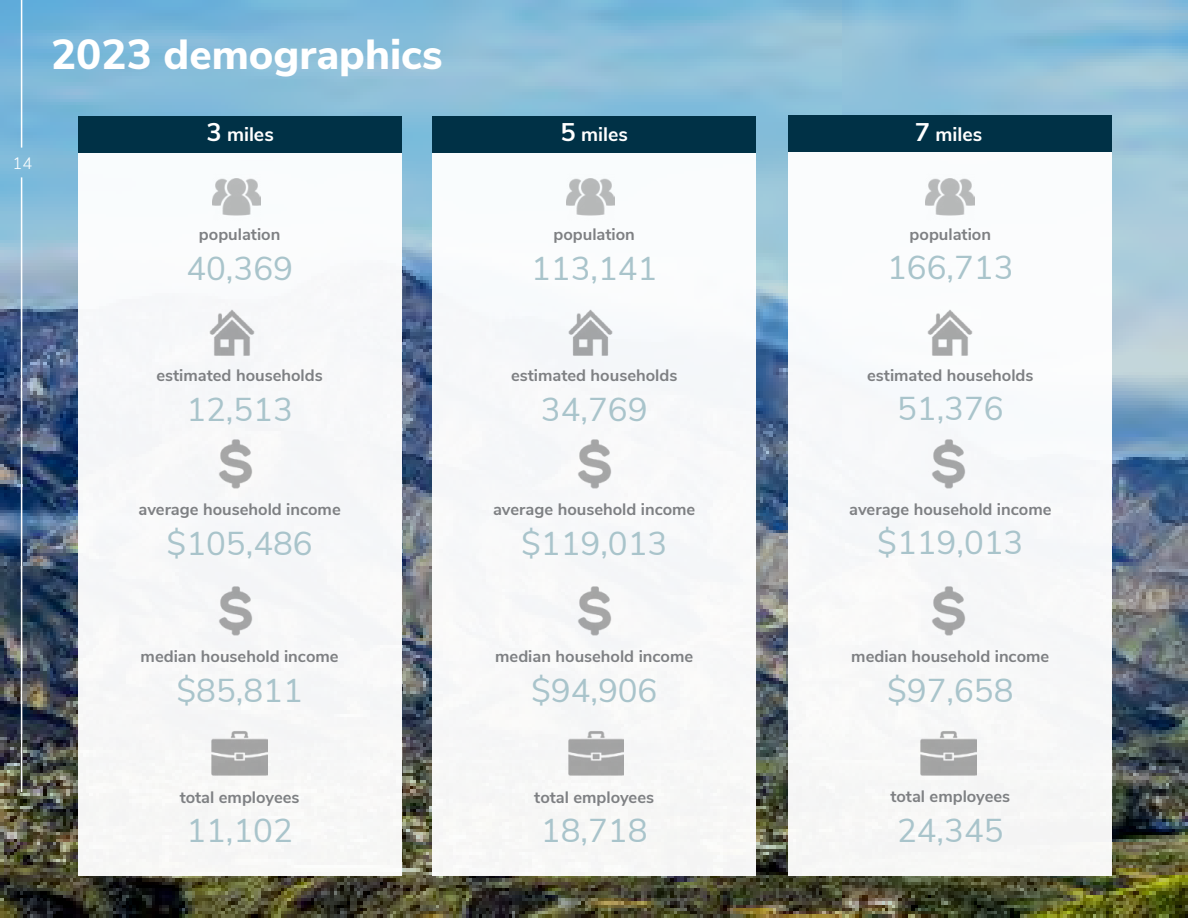
<style>
.page{position:relative;width:1188px;height:918px;background:#fff}
.page>*{position:absolute;margin:0;border:0;box-sizing:border-box;transform-origin:0 0}
.t1{font:800 42px "Nunito Sans";color:#fff}
.t2{font:33px "Nunito Sans";color:#a9c4cb}
.t3{font:700 19.5px "Nunito Sans";color:#fff}
.t4{font:700 16.5px "Nunito Sans";color:#7e8083}
.t5{font:300 16.5px "Nunito Sans";color:#fff}
.s1{font-size:25.5px}
</style>
<div class="page">
<img style="left:0;top:0;width:1188px;height:918px">
<hr style="left:21px;top:0;width:1px;height:148px;background:#fff">
<hr style="left:21px;top:177px;width:1px;height:615px;background:#fff">
<div style="left:432px;top:117px;width:324px;height:759px;background:#f8f8f9"></div>
<img style="left:568px;top:731px;width:56px;height:45px">
<img style="left:578px;top:439px;width:33px;height:50px">
<img style="left:578px;top:586px;width:33px;height:50px">
<img style="left:568px;top:309px;width:45px;height:47px">
<img style="left:566px;top:178px;width:49px;height:38px">
<div style="left:432px;top:116px;width:324px;height:36px;background:#003146"></div>
<div style="left:78px;top:117px;width:323px;height:759px;background:#f7f8f9"></div>
<img style="left:212px;top:731px;width:55px;height:45px">
<img style="left:219px;top:439px;width:33px;height:50px">
<img style="left:219px;top:586px;width:33px;height:50px">
<img style="left:209px;top:309px;width:46px;height:47px">
<img style="left:212px;top:178px;width:49px;height:38px">
<div style="left:78px;top:116px;width:324px;height:36px;background:#003146"></div>
<div style="left:789px;top:116px;width:323px;height:760px;background:#f8f9fa"></div>
<img style="left:921px;top:731px;width:55px;height:45px">
<img style="left:932px;top:439px;width:33px;height:50px">
<img style="left:932px;top:586px;width:34px;height:50px">
<img style="left:927px;top:310px;width:46px;height:46px">
<img style="left:926px;top:178px;width:48px;height:38px">
<div style="left:789px;top:116px;width:323px;height:36px;background:#003146"></div>
<p class="t5" style="left:13px;top:151px;width:21px">14</p>
<h1 class="t1" style="left:51px;top:24px;width:393px">2023 demographics</h1>
<p class="t3" style="left:206px;top:120px;width:69px"><span class="s1">3</span> miles</p>
<p class="t4" style="left:199px;top:222px;width:83px">population</p>
<h2 class="t2" style="left:186px;top:244px;width:108px">40,369</h2>
<p class="t4" style="left:157px;top:363px;width:168px">estimated households</p>
<h2 class="t2" style="left:186px;top:385px;width:108px">12,513</h2>
<p class="t4" style="left:138px;top:497px;width:204px">average household income</p>
<h2 class="t2" style="left:167px;top:519px;width:148px">$105,486</h2>
<p class="t4" style="left:141px;top:644px;width:200px">median household income</p>
<h2 class="t2" style="left:176px;top:666px;width:128px">$85,811</h2>
<p class="t4" style="left:180px;top:785px;width:121px">total employees</p>
<h2 class="t2" style="left:186px;top:807px;width:108px">11,102</h2>
<p class="t3" style="left:561px;top:120px;width:69px"><span class="s1">5</span> miles</p>
<p class="t4" style="left:554px;top:222px;width:83px">population</p>
<h2 class="t2" style="left:531px;top:244px;width:128px">113,141</h2>
<p class="t4" style="left:511px;top:363px;width:168px">estimated households</p>
<h2 class="t2" style="left:541px;top:385px;width:108px">34,769</h2>
<p class="t4" style="left:493px;top:497px;width:204px">average household income</p>
<h2 class="t2" style="left:521px;top:519px;width:148px">$119,013</h2>
<p class="t4" style="left:495px;top:644px;width:200px">median household income</p>
<h2 class="t2" style="left:531px;top:666px;width:128px">$94,906</h2>
<p class="t4" style="left:534px;top:785px;width:121px">total employees</p>
<h2 class="t2" style="left:541px;top:807px;width:108px">18,718</h2>
<p class="t3" style="left:915px;top:120px;width:69px"><span class="s1">7</span> miles</p>
<p class="t4" style="left:910px;top:222px;width:83px">population</p>
<h2 class="t2" style="left:887px;top:244px;width:128px">166,713</h2>
<p class="t4" style="left:867px;top:363px;width:168px">estimated households</p>
<h2 class="t2" style="left:897px;top:385px;width:108px">51,376</h2>
<p class="t4" style="left:849px;top:497px;width:204px">average household income</p>
<h2 class="t2" style="left:877px;top:519px;width:148px">$119,013</h2>
<p class="t4" style="left:851px;top:644px;width:200px">median household income</p>
<h2 class="t2" style="left:887px;top:666px;width:128px">$97,658</h2>
<p class="t4" style="left:890px;top:784px;width:121px">total employees</p>
<h2 class="t2" style="left:897px;top:806px;width:108px">24,345</h2>
</div>
